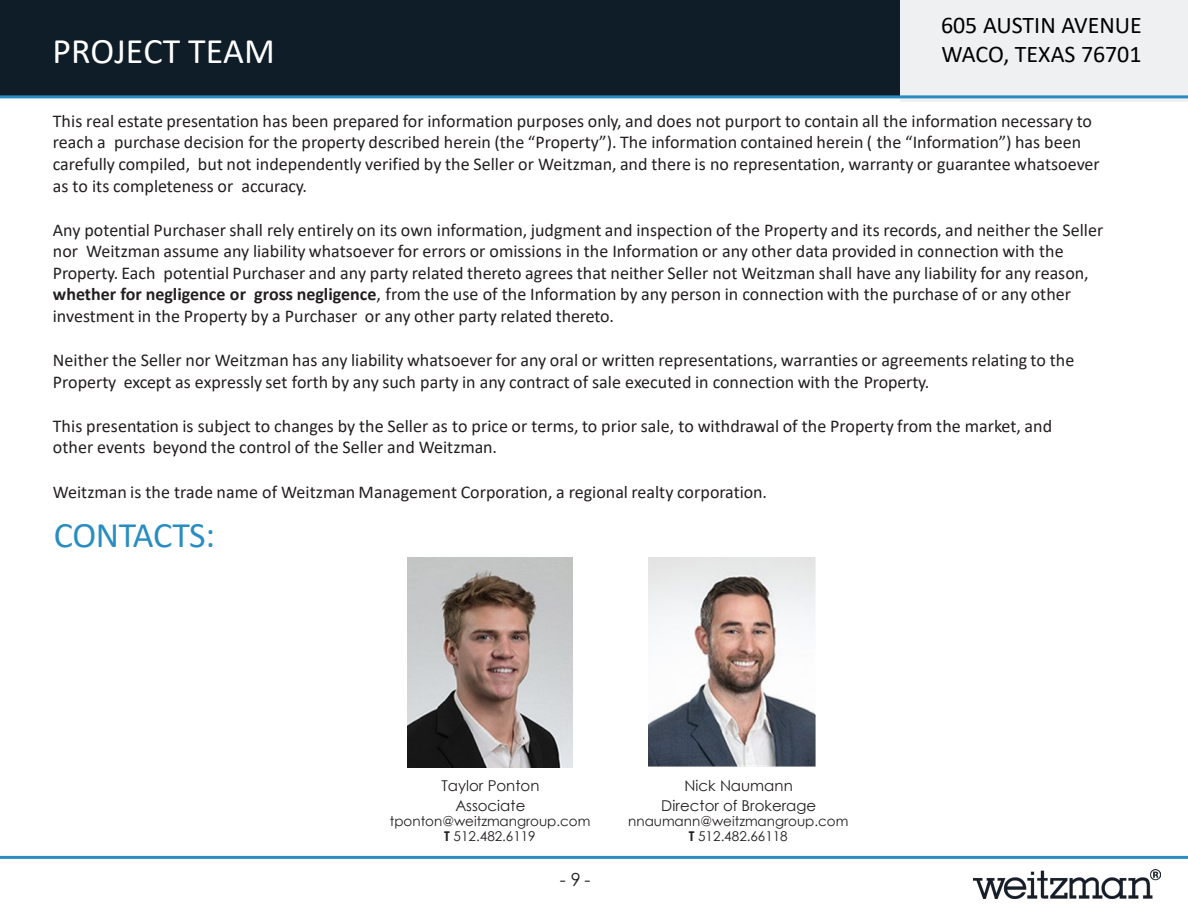
<style>
.page{position:relative;width:1188px;height:918px;background:#fff}
.page>*{position:absolute;margin:0;border:0;box-sizing:border-box;transform-origin:0 0}
.t1{font:36px "Calibri";color:#fff}
.t2{font:36px "Calibri";letter-spacing:-.015em;color:#298dc1}
.t3{font:24px "Calibri";letter-spacing:-.005em;color:#000}
.t4{font:18px/21.6px "Calibri";color:#231f20}
.t5{font:18px "Century Gothic";color:#231f20}
.t6{font:15px "Century Gothic";color:#231f20}
.t7{font:13.5px "Century Gothic";color:#231f20}
.s1{font-weight:700}
</style>
<div class="page">
<div style="left:0;top:0;width:900px;height:95px;background:#0f1d28"></div>
<hr style="left:0;top:856px;width:1188px;height:3px;background:#298dc1">
<div style="left:900px;top:0;width:288px;height:102px;background:#eff0f2"></div>
<img style="left:974px;top:869px;width:187px;height:30px">
<hr style="left:0;top:95px;width:1188px;height:3px;background:#298dc1">
<img style="left:407px;top:558px;width:166px;height:209px">
<img style="left:648px;top:557px;width:168px;height:210px">
<p class="t1" style="left:52px;top:26px;width:224px">PROJECT TEAM</p>
<p class="t3" style="left:941px;top:9px;width:202px">605 AUSTIN AVENUE</p>
<p class="t3" style="left:942px;top:38px;width:201px">WACO, TEXAS 76701</p>
<p class="t4" style="left:53px;top:109px;width:1048px">This real estate presentation has been prepared for information purposes only, and does not purport to contain all the information necessary to reach a purchase decision for the property described herein (the “Property”). The information contained herein ( the “Information”) has been carefully compiled, but not independently verified by the Seller or Weitzman, and there is no representation, warranty or guarantee whatsoever as to its completeness or accuracy.</p>
<p class="t4" style="left:53px;top:218px;width:1052px">Any potential Purchaser shall rely entirely on its own information, judgment and inspection of the Property and its records, and neither the Seller nor Weitzman assume any liability whatsoever for errors or omissions in the Information or any other data provided in connection with the Property. Each potential Purchaser and any party related thereto agrees that neither Seller not Weitzman shall have any liability for any reason, <span class="s1">whether for negligence or gross negligence</span>, from the use of the Information by any person in connection with the purchase of or any other investment in the Property by a Purchaser or any other party related thereto.</p>
<p class="t4" style="left:53px;top:349px;width:1023px">Neither the Seller nor Weitzman has any liability whatsoever for any oral or written representations, warranties or agreements relating to the<br>Property except as expressly set forth by any such party in any contract of sale executed in connection with the Property.</p>
<p class="t4" style="left:53px;top:415px;width:1001px">This presentation is subject to changes by the Seller as to price or terms, to prior sale, to withdrawal of the Property from the market, and other events beyond the control of the Seller and Weitzman.</p>
<p class="t4" style="left:53px;top:480px;width:716px">Weitzman is the trade name of Weitzman Management Corporation, a regional realty corporation.</p>
<h1 class="t2" style="left:54px;top:510px;width:163px">CONTACTS:</h1>
<p class="t6" style="left:442px;top:775px;width:99px">Taylor Ponton</p>
<p class="t6" style="left:456px;top:795px;width:71px">Associate</p>
<p class="t7" style="left:390px;top:812px;width:202px">tponton@weitzmangroup.com</p>
<p class="t7" style="left:444px;top:827px;width:93px"><span class="s1">T</span> 512.482.6119</p>
<p class="t5" style="left:560px;top:867px;width:32px">-9-</p>
<p class="t6" style="left:685px;top:775px;width:110px">Nick Naumann</p>
<p class="t6" style="left:661px;top:795px;width:156px">Director of Brokerage</p>
<p class="t7" style="left:628px;top:812px;width:222px">nnaumann@weitzmangroup.com</p>
<p class="t7" style="left:689px;top:827px;width:100px"><span class="s1">T</span> 512.482.66118</p>
</div>
